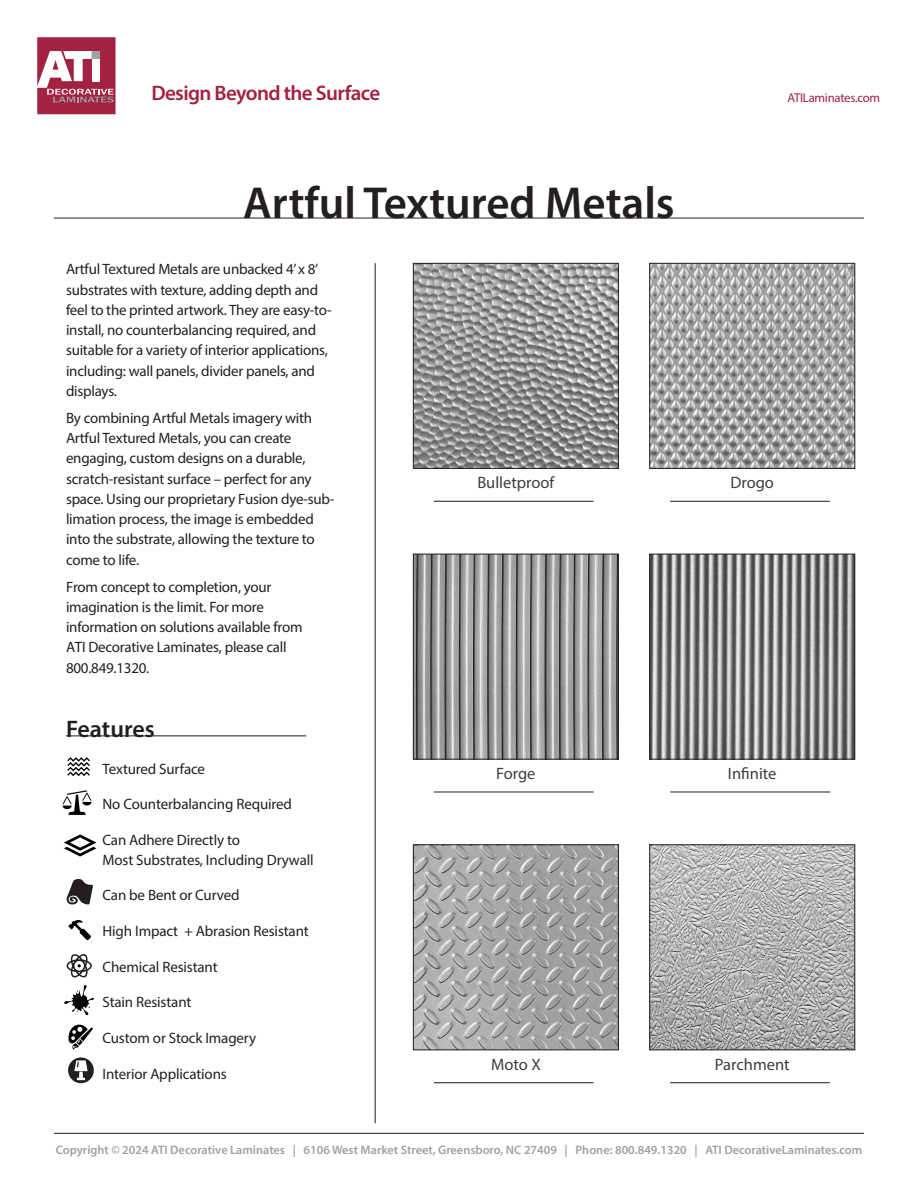
<style>
.page{position:relative;width:918px;height:1188px;background:#fff}
.page>*{position:absolute;margin:0;border:0;box-sizing:border-box;transform-origin:0 0}
.t1{font:600 45px "Myriad Pro";color:#231f20}
.t2{font:600 24px "Myriad Pro";color:#231f20}
.t3{font:600 21px "Myriad Pro";letter-spacing:-.03em;color:#a22240}
.t4{font:16.5px "Myriad Pro";color:#3e3e3f}
.t5{font:15px/20.2px "Myriad Pro";letter-spacing:-.015em;color:#231f20}
.t6{font:12.75px "Myriad Pro";letter-spacing:-.02em;color:#a0203f}
.t7{font:600 12.3px "Myriad Pro";color:#9fa1a3}
</style>
<div class="page">
<svg style="left:37px;top:37px;width:79px;height:77px"></svg>
<hr style="left:54px;top:1133px;width:810px;height:1px;background:#231f20">
<hr style="left:375px;top:263px;width:1px;height:860px;background:#231f20">
<hr style="left:66px;top:736px;width:240px;height:1px;background:#231f20">
<svg style="left:68px;top:920px;width:23px;height:21px"></svg>
<svg style="left:67px;top:954px;width:25px;height:24px"></svg>
<svg style="left:64px;top:985px;width:30px;height:31px"></svg>
<svg style="left:68px;top:1024px;width:25px;height:26px"></svg>
<svg style="left:68px;top:1057px;width:26px;height:26px"></svg>
<svg style="left:74px;top:1060px;width:14px;height:20px"></svg>
<img style="left:63px;top:790px;width:29px;height:25px">
<svg style="left:67px;top:878px;width:26px;height:26px"></svg>
<svg style="left:64px;top:834px;width:32px;height:23px"></svg>
<svg style="left:67px;top:757px;width:23px;height:19px"></svg>
<hr style="left:54px;top:218px;width:810px;height:1px;background:#231f20">
<img style="left:415px;top:847px;width:202px;height:201px">
<div style="left:413px;top:845px;width:206px;height:205px;border:1px solid #231f20"></div>
<hr style="left:434px;top:1082px;width:160px;height:1px;background:#231f20">
<img style="left:652px;top:847px;width:201px;height:201px">
<div style="left:650px;top:845px;width:205px;height:205px;border:1px solid #231f20"></div>
<hr style="left:670px;top:1082px;width:160px;height:1px;background:#231f20">
<img style="left:415px;top:556px;width:202px;height:201px">
<div style="left:413px;top:554px;width:206px;height:205px;border:1px solid #231f20"></div>
<hr style="left:434px;top:792px;width:160px;height:1px;background:#231f20">
<img style="left:652px;top:556px;width:201px;height:201px">
<div style="left:650px;top:554px;width:205px;height:205px;border:1px solid #231f20"></div>
<hr style="left:670px;top:792px;width:160px;height:1px;background:#231f20">
<img style="left:415px;top:265px;width:202px;height:202px">
<div style="left:413px;top:263px;width:206px;height:206px;border:1px solid #231f20"></div>
<hr style="left:434px;top:501px;width:160px;height:1px;background:#231f20">
<img style="left:652px;top:265px;width:201px;height:202px">
<div style="left:650px;top:263px;width:205px;height:206px;border:1px solid #231f20"></div>
<hr style="left:670px;top:501px;width:160px;height:1px;background:#231f20">
<p class="t3" style="left:151px;top:80px;width:231px">Design Beyond the Surface</p>
<p class="t6" style="left:788px;top:89px;width:94px">ATILaminates.com</p>
<p class="t1" style="left:243px;top:175px;width:433px">Artful Textured Metals</p>
<p class="t5" style="left:66px;top:259px;width:267px">Artful Textured Metals are unbacked 4’ x 8’ substrates with texture, adding depth and feel to the printed artwork. They are easy-to&shy;install, no counterbalancing required, and suitable for a variety of interior applications, including: wall panels, divider panels, and displays.</p>
<p class="t5" style="left:66px;top:407px;width:270px">By combining Artful Metals imagery with Artful Textured Metals, you can create engaging, custom designs on a durable, scratch-resistant surface – perfect for any space. Using our proprietary Fusion dye-sub&shy;limation process, the image is embedded into the substrate, allowing the texture to come to life.</p>
<p class="t5" style="left:66px;top:576px;width:238px">From concept to completion, your imagination is the limit. For more information on solutions available from<br>ATI Decorative Laminates, please call<br>800.849.1320.</p>
<p class="t2" style="left:66px;top:713px;width:90px">Features</p>
<p class="t5" style="left:103px;top:758px;width:104px">Textured Surface</p>
<p class="t5" style="left:103px;top:794px;width:191px">No Counterbalancing Required</p>
<p class="t5" style="left:103px;top:830px;width:139px">Can Adhere Directly to</p>
<p class="t5" style="left:103px;top:849px;width:213px">Most Substrates, Including Drywall</p>
<p class="t5" style="left:103px;top:885px;width:139px">Can be Bent or Curved</p>
<p class="t5" style="left:103px;top:921px;width:208px">High Impact + Abrasion Resistant</p>
<p class="t5" style="left:103px;top:956px;width:117px">Chemical Resistant</p>
<p class="t5" style="left:103px;top:992px;width:90px">Stain Resistant</p>
<p class="t5" style="left:103px;top:1028px;width:155px">Custom or Stock Imagery</p>
<p class="t5" style="left:103px;top:1063px;width:126px">Interior Applications</p>
<p class="t4" style="left:477px;top:473px;width:79px">Bulletproof</p>
<p class="t4" style="left:730px;top:473px;width:45px">Drogo</p>
<p class="t4" style="left:496px;top:763px;width:41px">Forge</p>
<p class="t4" style="left:728px;top:763px;width:50px">Infinite</p>
<p class="t4" style="left:491px;top:1054px;width:51px">Moto X</p>
<p class="t4" style="left:715px;top:1054px;width:76px">Parchment</p>
<p class="t7" style="left:56px;top:1142px;width:808px">Copyright © 2024 ATI Decorative Laminates | 6106 West Market Street, Greensboro, NC 27409 | Phone: 800.849.1320 | ATI DecorativeLaminates.com</p>
</div>
